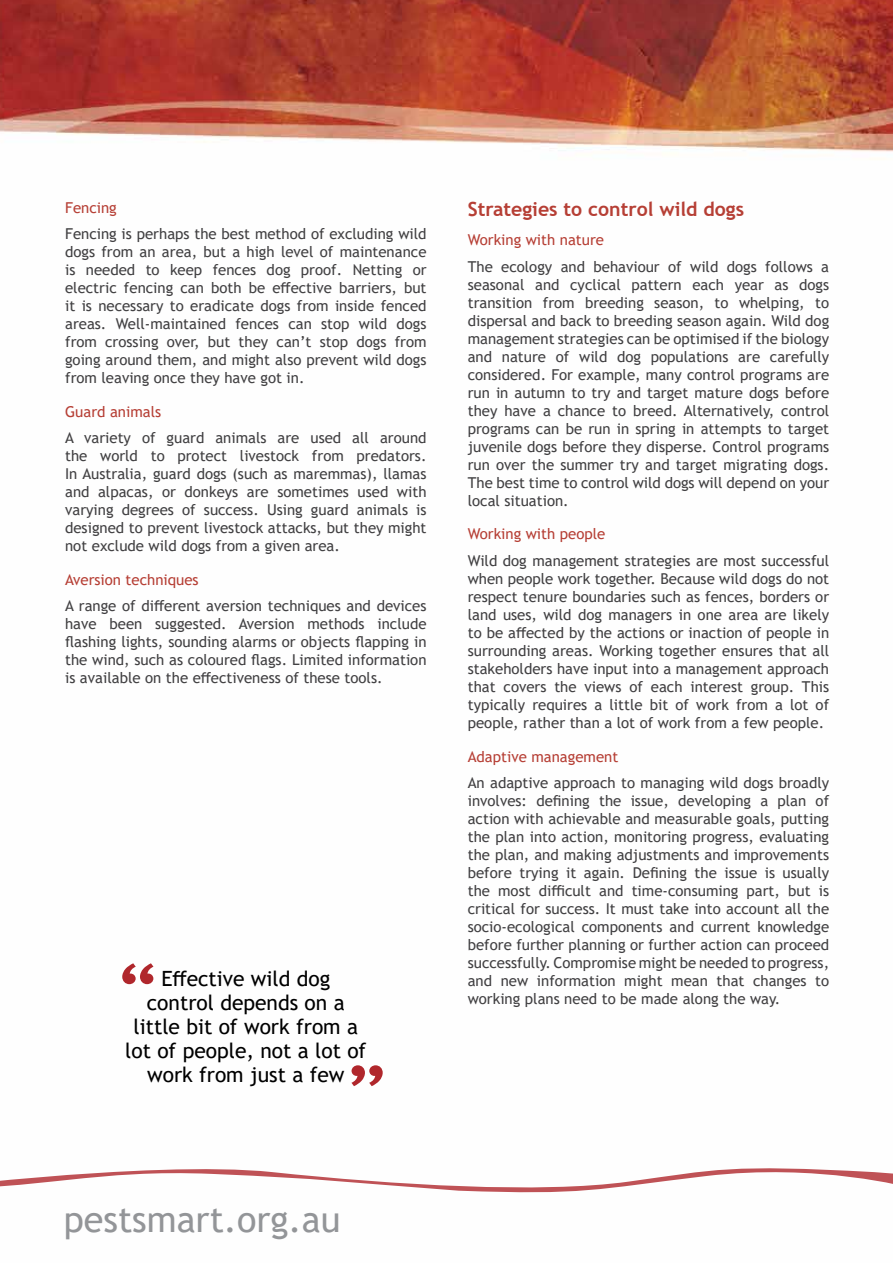
<style>
.page{position:relative;width:893px;height:1263px;background:#fff}
.page>*{position:absolute;margin:0;border:0;box-sizing:border-box;transform-origin:0 0}
.t1{font:36px "Trebuchet MS";color:#939598}
.t2{font:21px/24px "Trebuchet MS";color:#000;text-align:center}
.t3{font:700 19.5px "Trebuchet MS";color:#b63f35}
.t4{font:15px/18px "Trebuchet MS";color:#414042;text-align:justify}
.t5{font:15px "Trebuchet MS";color:#b63f35}
</style>
<div class="page">
<img style="left:0;top:0;width:893px;height:1087px">
<svg style="left:122px;top:963px;width:31px;height:21px"></svg>
<svg style="left:351px;top:1065px;width:32px;height:21px"></svg>
<svg style="left:0;top:1168px;width:893px;height:25px"></svg>
<p class="t5" style="left:65px;top:198px;width:53px">Fencing</p>
<p class="t4" style="left:65px;top:225px;width:363px">Fencing is perhaps the best method of excluding wild dogs from an area, but a high level of maintenance is needed to keep fences dog proof. Netting or electric fencing can both be effective barriers, but it is necessary to eradicate dogs from inside fenced areas. Well-maintained fences can stop wild dogs from crossing over, but they can’t stop dogs from going around them, and might also prevent wild dogs from leaving once they have got in.</p>
<p class="t5" style="left:65px;top:402px;width:98px">Guard animals</p>
<p class="t4" style="left:65px;top:429px;width:363px">A variety of guard animals are used all around the world to protect livestock from predators.<br>In Australia, guard dogs (such as maremmas), llamas and alpacas, or donkeys are sometimes used with varying degrees of success. Using guard animals is designed to prevent livestock attacks, but they might not exclude wild dogs from a given area.</p>
<p class="t5" style="left:65px;top:570px;width:135px">Aversion techniques</p>
<p class="t4" style="left:65px;top:597px;width:363px">A range of different aversion techniques and devices have been suggested. Aversion methods include flashing lights, sounding alarms or objects flapping in the wind, such as coloured flags. Limited information is available on the effectiveness of these tools.</p>
<h2 class="t2" style="left:125px;top:966px;width:243px">Effective wild dog control depends on a little bit of work from a lot of people, not a lot of work from just a few</h2>
<h3 class="t3" style="left:468px;top:197px;width:278px">Strategies to control wild dogs</h3>
<p class="t5" style="left:468px;top:231px;width:138px">Working with nature</p>
<p class="t4" style="left:468px;top:257px;width:363px">The ecology and behaviour of wild dogs follows a seasonal and cyclical pattern each year as dogs transition from breeding season, to whelping, to dispersal and back to breeding season again. Wild dog management strategies can be optimised if the biology and nature of wild dog populations are carefully considered. For example, many control programs are run in autumn to try and target mature dogs before they have a chance to breed. Alternatively, control programs can be run in spring in attempts to target juvenile dogs before they disperse. Control programs run over the summer try and target migrating dogs.<br>The best time to control wild dogs will depend on your local situation.</p>
<p class="t5" style="left:468px;top:525px;width:139px">Working with people</p>
<p class="t4" style="left:468px;top:551px;width:363px">Wild dog management strategies are most successful when people work together. Because wild dogs do not respect tenure boundaries such as fences, borders or land uses, wild dog managers in one area are likely to be affected by the actions or inaction of people in surrounding areas. Working together ensures that all stakeholders have input into a management approach that covers the views of each interest group. This typically requires a little bit of work from a lot of people, rather than a lot of work from a few people.</p>
<p class="t5" style="left:468px;top:747px;width:152px">Adaptive management</p>
<p class="t4" style="left:468px;top:774px;width:363px">An adaptive approach to managing wild dogs broadly involves: defining the issue, developing a plan of action with achievable and measurable goals, putting the plan into action, monitoring progress, evaluating the plan, and making adjustments and improvements before trying it again. Defining the issue is usually the most difficult and time-consuming part, but is critical for success. It must take into account all the socio-ecological components and current knowledge before further planning or further action can proceed successfully. Compromise might be needed to progress, and new information might mean that changes to working plans need to be made along the way.</p>
<h1 class="t1" style="left:64px;top:1197px;width:278px">pestsmart.org.au</h1>
</div>
